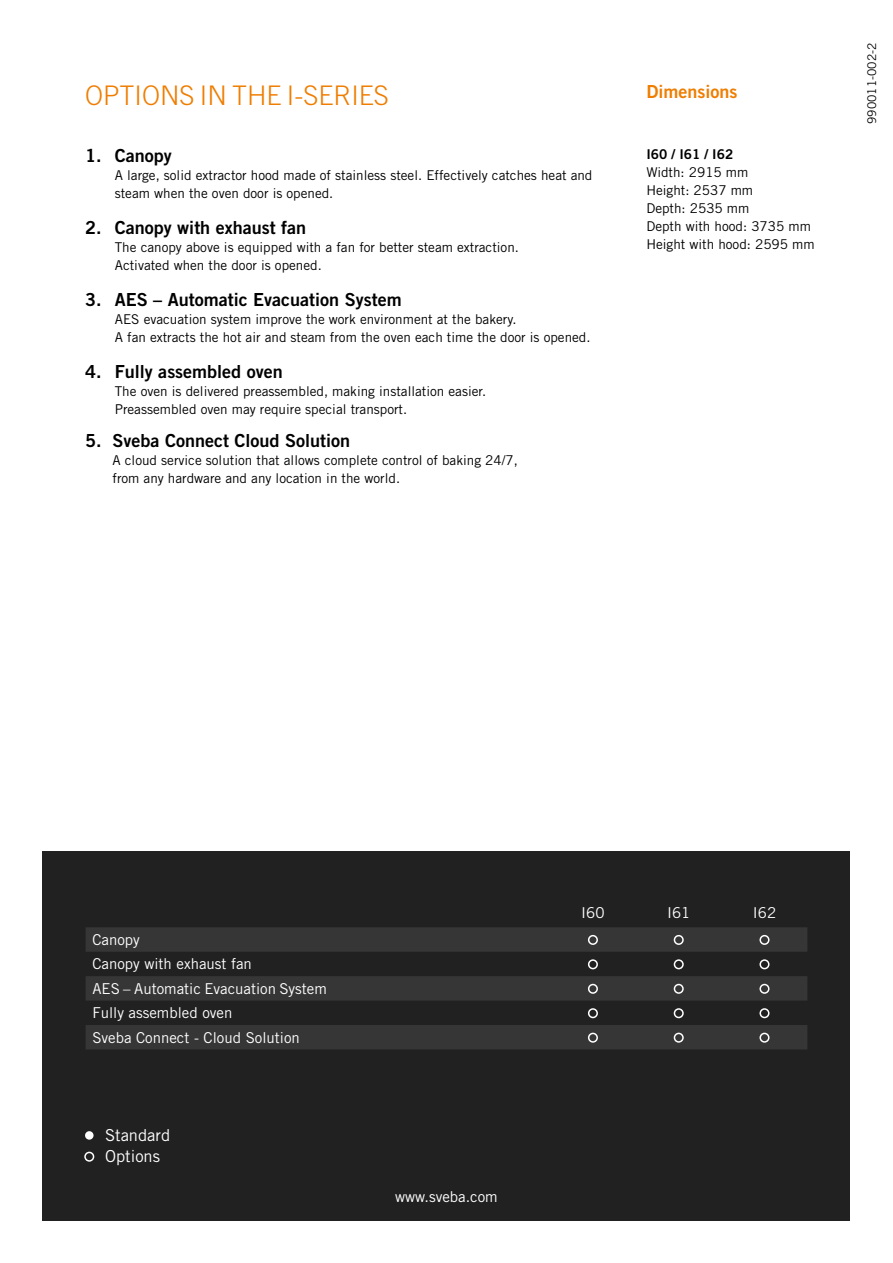
<style>
.page{position:relative;width:893px;height:1263px;background:#fff}
.page>*{position:absolute;margin:0;border:0;box-sizing:border-box;transform-origin:0 0}
.t1{font:300 27px "Trade Gothic LT Std";color:#ef7d00}
.t2{font:18px "Trade Gothic LT Std Bd 2";color:#000}
.t3{font:18px "Trade Gothic LT Std Bd 2";color:#ef7d00}
.t4{font:16.5px/21.3px "Trade Gothic LT Std";color:#fff}
.t5{font:15px/24.5px "Trade Gothic LT Std";color:#fff}
.t6{font:13.5px/18px "Trade Gothic LT Std";color:#000}
.t7{font:13.5px "Trade Gothic LT Std Bd 2";color:#000}
.t8{font:12px "Trade Gothic LT Std";color:#000}
</style>
<div class="page">
<div style="left:43px;top:851px;width:807px;height:369px;background:#212121"></div>
<div style="left:85px;top:1131px;width:9px;height:9px;background:#fff;border-radius:50%"></div>
<div style="left:84px;top:1152px;width:10px;height:10px;border:2px solid #fff;border-radius:50%"></div>
<svg style="left:86px;top:927px;width:721px;height:73px;fill:#373636"></svg>
<div style="left:86px;top:1025px;width:721px;height:24px;background:#373636"></div>
<div style="left:588px;top:935px;width:10px;height:10px;border:2px solid #fff;border-radius:50%"></div>
<div style="left:674px;top:935px;width:10px;height:10px;border:2px solid #fff;border-radius:50%"></div>
<div style="left:759px;top:935px;width:10px;height:10px;border:2px solid #fff;border-radius:50%"></div>
<div style="left:588px;top:959px;width:10px;height:10px;border:2px solid #fff;border-radius:50%"></div>
<div style="left:674px;top:959px;width:10px;height:10px;border:2px solid #fff;border-radius:50%"></div>
<div style="left:759px;top:959px;width:10px;height:10px;border:2px solid #fff;border-radius:50%"></div>
<div style="left:588px;top:984px;width:10px;height:10px;border:2px solid #fff;border-radius:50%"></div>
<div style="left:674px;top:984px;width:10px;height:10px;border:2px solid #fff;border-radius:50%"></div>
<div style="left:759px;top:984px;width:10px;height:10px;border:2px solid #fff;border-radius:50%"></div>
<div style="left:588px;top:1008px;width:10px;height:10px;border:2px solid #fff;border-radius:50%"></div>
<div style="left:674px;top:1008px;width:10px;height:10px;border:2px solid #fff;border-radius:50%"></div>
<div style="left:759px;top:1008px;width:10px;height:10px;border:2px solid #fff;border-radius:50%"></div>
<div style="left:588px;top:1033px;width:10px;height:10px;border:2px solid #fff;border-radius:50%"></div>
<div style="left:674px;top:1033px;width:10px;height:10px;border:2px solid #fff;border-radius:50%"></div>
<div style="left:759px;top:1033px;width:10px;height:10px;border:2px solid #fff;border-radius:50%"></div>
<h1 class="t1" style="left:85px;top:79px;width:305px">OPTIONS IN THE I-SERIES</h1>
<h2 class="t3" style="left:646px;top:80px;width:93px">Dimensions</h2>
<h2 class="t2" style="left:85px;top:144px;width:88px">1. Canopy</h2>
<p class="t6" style="left:115px;top:166px;width:479px">A large, solid extractor hood made of stainless steel. Effectively catches heat and steam when the oven door is opened.</p>
<h2 class="t2" style="left:85px;top:216px;width:223px">2. Canopy with exhaust fan</h2>
<p class="t6" style="left:115px;top:238px;width:406px">The canopy above is equipped with a fan for better steam extraction.<br>Activated when the door is opened.</p>
<h2 class="t2" style="left:85px;top:288px;width:318px">3. AES – Automatic Evacuation System</h2>
<p class="t6" style="left:115px;top:310px;width:477px">AES evacuation system improve the work environment at the bakery.<br>A fan extracts the hot air and steam from the oven each time the door is opened.</p>
<h2 class="t2" style="left:85px;top:360px;width:199px">4. Fully assembled oven</h2>
<p class="t6" style="left:115px;top:382px;width:373px">The oven is delivered preassembled, making installation easier.<br>Preassembled oven may require special transport.</p>
<h2 class="t2" style="left:85px;top:429px;width:266px">5. Sveba Connect Cloud Solution</h2>
<p class="t6" style="left:113px;top:451px;width:407px">A cloud service solution that allows complete control of baking 24/7, from any hardware and any location in the world.</p>
<p class="t7" style="left:646px;top:145px;width:88px">I60 / I61 / I62</p>
<p class="t6" style="left:646px;top:163px;width:170px">Width: 2915 mm<br>Height: 2537 mm<br>Depth: 2535 mm<br>Depth with hood: 3735 mm<br>Height with hood: 2595 mm</p>
<p class="t8" style="left:865px;top:124px;width:83px;rotate:-90deg">990011-002-2</p>
<p class="t5" style="left:92px;top:927px;width:236px">Canopy<br>Canopy with exhaust fan<br>AES – Automatic Evacuation System<br>Fully assembled oven<br>Sveba Connect - Cloud Solution</p>
<p class="t4" style="left:105px;top:1124px;width:67px">Standard<br>Options</p>
<p class="t5" style="left:395px;top:1184px;width:104px">www.sveba.com</p>
<p class="t5" style="left:581px;top:900px;width:25px">I60</p>
<p class="t5" style="left:667px;top:900px;width:25px">I61</p>
<p class="t5" style="left:753px;top:900px;width:25px">I62</p>
</div>
